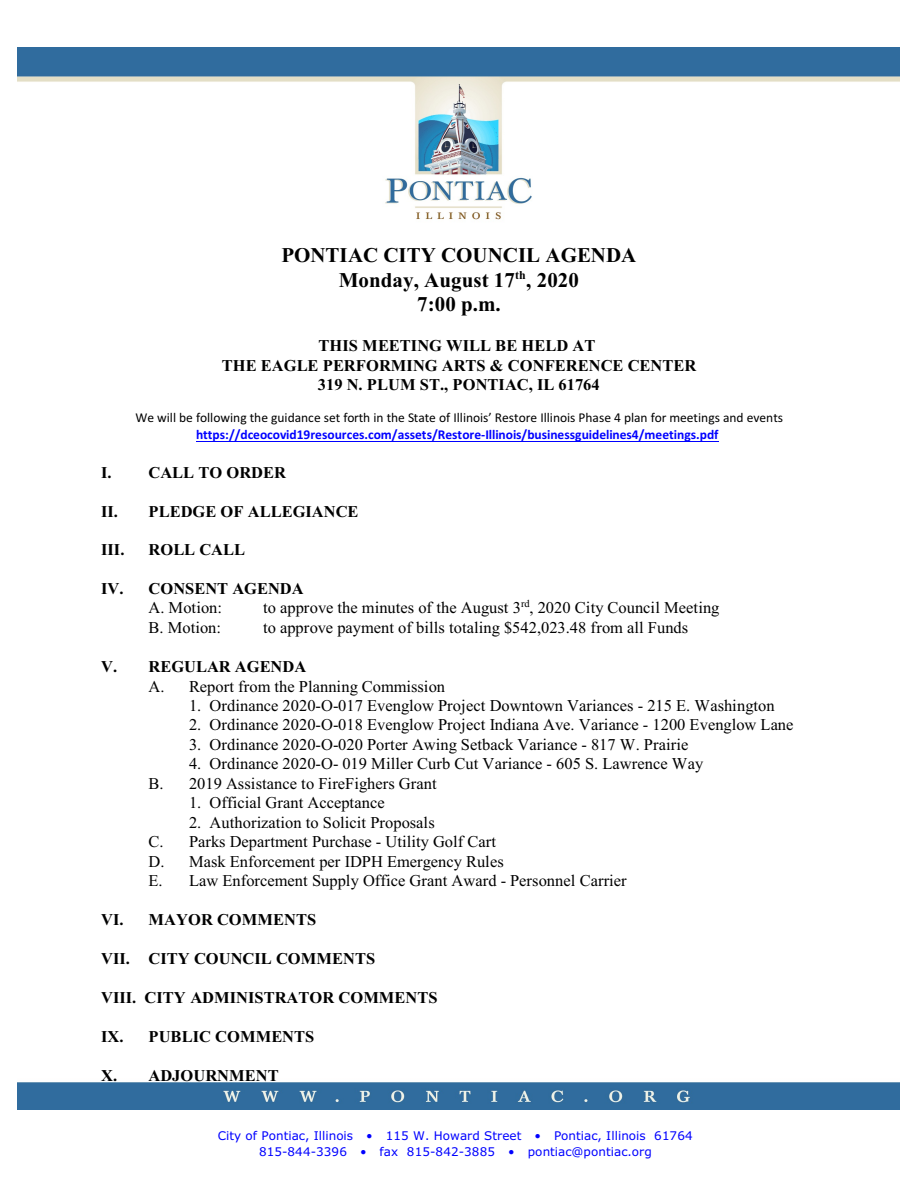
<style>
.page{position:relative;width:918px;height:1188px;background:#fff}
.page>*{position:absolute;margin:0;border:0;box-sizing:border-box;transform-origin:0 0}
.t1{font:700 21px/24.9px "Times New Roman";color:#000;text-align:center}
.t2{font:16.5px/19.5px "Times New Roman";color:#000}
.t3{font:700 16.5px/19.5px "Times New Roman";color:#000;text-align:center}
.t4{font:13.5px "Calibri";color:#000}
.t5{font:700 13.5px "Calibri";color:#00f}
.t6{font:12px/15.9px "Verdana";color:#00f;text-align:center}
</style>
<div class="page">
<img style="left:18px;top:48px;width:882px;height:1062px">
<hr style="left:196px;top:441px;width:523px;height:1px;background:#00f">
<p class="t1" style="left:282px;top:244px;width:356px">PONTIAC CITY COUNCIL AGENDA<br>Monday, August 17<sup>th</sup>, 2020<br>7:00 p.m.</p>
<p class="t3" style="left:222px;top:338px;width:476px">THIS MEETING WILL BE HELD AT<br>THE EAGLE PERFORMING ARTS &amp; CONFERENCE CENTER<br>319 N. PLUM ST., PONTIAC, IL 61764</p>
<p class="t4" style="left:135px;top:412px;width:649px">We will be following the guidance set forth in the State of Illinois’ Restore Illinois Phase 4 plan for meetings and events</p>
<p class="t5" style="left:196px;top:429px;width:524px">https://dceocovid19resources.com/assets/Restore-Illinois/businessguidelines4/meetings.pdf</p>
<p class="t3" style="left:101px;top:464px;width:186px">I. CALL TO ORDER</p>
<p class="t3" style="left:101px;top:503px;width:259px">II. PLEDGE OF ALLEGIANCE</p>
<p class="t3" style="left:101px;top:542px;width:25px">III.</p>
<p class="t3" style="left:148px;top:542px;width:98px">ROLL CALL</p>
<p class="t3" style="left:101px;top:581px;width:204px">IV. CONSENT AGENDA</p>
<p class="t2" style="left:148px;top:600px;width:75px">A. Motion:</p>
<p class="t2" style="left:263px;top:600px;width:458px">to approve the minutes of the August 3<sup>rd</sup>, 2020 City Council Meeting</p>
<p class="t2" style="left:148px;top:619px;width:74px">B. Motion:</p>
<p class="t2" style="left:263px;top:619px;width:427px">to approve payment of bills totaling $542,023.48 from all Funds</p>
<p class="t3" style="left:101px;top:659px;width:207px">V. REGULAR AGENDA</p>
<p class="t2" style="left:148px;top:678px;width:298px">A. Report from the Planning Commission</p>
<p class="t2" style="left:189px;top:697px;width:587px">1. Ordinance 2020-O-017 Evenglow Project Downtown Variances - 215 E. Washington</p>
<p class="t2" style="left:189px;top:717px;width:606px">2. Ordinance 2020-O-018 Evenglow Project Indiana Ave. Variance - 1200 Evenglow Lane</p>
<p class="t2" style="left:189px;top:736px;width:501px">3. Ordinance 2020-O-020 Porter Awing Setback Variance - 817 W. Prairie</p>
<p class="t2" style="left:148px;top:756px;width:556px;text-indent:40px">4. Ordinance 2020-O- 019 Miller Curb Cut Variance - 605 S. Lawrence Way<br>B. 2019 Assistance to FireFighers Grant</p>
<p class="t2" style="left:189px;top:795px;width:197px">1. Official Grant Acceptance</p>
<p class="t2" style="left:148px;top:814px;width:480px;text-indent:40px">2. Authorization to Solicit Proposals<br>C. Parks Department Purchase - Utility Golf Cart<br>D. Mask Enforcement per IDPH Emergency Rules<br>E. Law Enforcement Supply Office Grant Award - Personnel Carrier</p>
<p class="t3" style="left:101px;top:912px;width:217px">VI. MAYOR COMMENTS</p>
<p class="t3" style="left:101px;top:951px;width:276px">VII. CITY COUNCIL COMMENTS</p>
<p class="t3" style="left:101px;top:989px;width:338px">VIII. CITY ADMINISTRATOR COMMENTS</p>
<p class="t3" style="left:101px;top:1028px;width:215px">IX. PUBLIC COMMENTS</p>
<p class="t3" style="left:101px;top:1067px;width:179px">X. ADJOURNMENT</p>
<p class="t6" style="left:218px;top:1129px;width:476px">City of Pontiac, Illinois • 115 W. Howard Street • Pontiac, Illinois 61764<br>815-844-3396 • fax 815-842-3885 • pontiac@pontiac.org</p>
</div>
